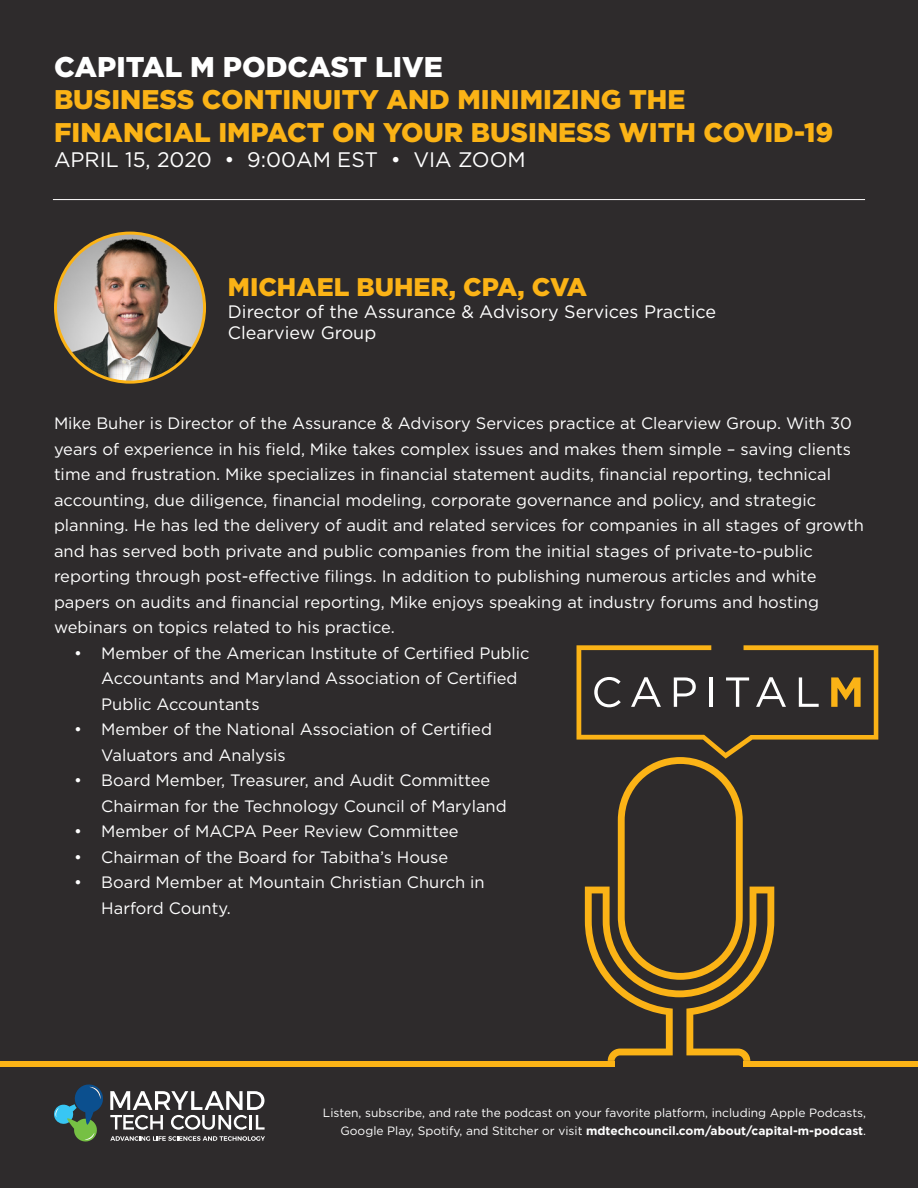
<style>
.page{position:relative;width:918px;height:1188px;background:#2e2b2c}
.page>*{position:absolute;margin:0;border:0;box-sizing:border-box;transform-origin:0 0}
.t1{font:900 28.5px "Gotham";color:#fff}
.t2{font:900 27px "Gotham";color:#fbb316}
.t3{font:900 25.5px "Gotham";color:#fbb316}
.t4{font:21px "Gotham";color:#fff}
.t5{font:18px "Gotham";color:#fff}
.t6{font:16.5px/25.5px "Gotham";color:#fff}
.t7{font:12px/18px "Gotham";color:#fff;text-align:right}
.s1{font-weight:700}
</style>
<div class="page">
<div style="left:743px;top:1061px;width:175px;height:6px;background:#fbb316"></div>
<div style="left:0;top:1061px;width:615px;height:6px;background:#fbb316"></div>
<svg style="left:585px;top:759px;width:189px;height:302px"></svg>
<svg style="left:577px;top:645px;width:301px;height:114px"></svg>
<svg style="left:56px;top:233px;width:149px;height:149px"></svg>
<img style="left:56px;top:233px;width:149px;height:149px;border-radius:75px">
<div style="left:54px;top:232px;width:152px;height:152px;border:3px solid #fbb316;border-radius:50%"></div>
<svg style="left:110px;top:1091px;width:155px;height:39px"></svg>
<svg style="left:54px;top:1084px;width:49px;height:58px"></svg>
<svg style="left:110px;top:1136px;width:155px;height:5px"></svg>
<hr style="left:53px;top:199px;width:812px;height:1px;background:#fff">
<p class="t1" style="left:54px;top:47px;width:390px">CAPITAL M PODCAST LIVE</p>
<p class="t2" style="left:54px;top:81px;width:633px">BUSINESS CONTINUITY AND MINIMIZING THE</p>
<p class="t2" style="left:54px;top:113px;width:781px">FINANCIAL IMPACT ON YOUR BUSINESS WITH COVID-19</p>
<p class="t4" style="left:54px;top:146px;width:473px">APRIL 15, 2020 • 9:00AM EST • VIA ZOOM</p>
<p class="t3" style="left:228px;top:270px;width:361px">MICHAEL BUHER, CPA, CVA</p>
<p class="t5" style="left:228px;top:300px;width:490px">Director of the Assurance &amp; Advisory Services Practice</p>
<p class="t5" style="left:228px;top:322px;width:150px">Clearview Group</p>
<p class="t6" style="left:54px;top:410px;width:811px">Mike Buher is Director of the Assurance &amp; Advisory Services practice at Clearview Group. With 30 years of experience in his field, Mike takes complex issues and makes them simple – saving clients time and frustration. Mike specializes in financial statement audits, financial reporting, technical accounting, due diligence, financial modeling, corporate governance and policy, and strategic planning. He has led the delivery of audit and related services for companies in all stages of growth and has served both private and public companies from the initial stages of private-to-public reporting through post-effective filings. In addition to publishing numerous articles and white papers on audits and financial reporting, Mike enjoys speaking at industry forums and hosting webinars on topics related to his practice.</p>
<p class="t6" style="left:101px;top:640px;width:430px;text-indent:-27px">• Member of the American Institute of Certified Public<br>Accountants and Maryland Association of Certified<br>Public Accountants</p>
<p class="t6" style="left:101px;top:716px;width:392px;text-indent:-27px">• Member of the National Association of Certified<br>Valuators and Analysis</p>
<p class="t6" style="left:101px;top:767px;width:407px;text-indent:-27px">• Board Member, Treasurer, and Audit Committee<br>Chairman for the Technology Council of Maryland</p>
<p class="t6" style="left:74px;top:818px;width:386px">• Member of MACPA Peer Review Committee</p>
<p class="t6" style="left:74px;top:844px;width:375px">• Chairman of the Board for Tabitha’s House</p>
<p class="t6" style="left:101px;top:869px;width:385px;text-indent:-27px">• Board Member at Mountain Christian Church in<br>Harford County.</p>
<p class="t7" style="left:323px;top:1104px;width:545px">Listen, subscribe, and rate the podcast on your favorite platform, including Apple Podcasts,<br>Google Play, Spotify, and Stitcher or visit <span class="s1">mdtechcouncil.com/about/capital-m-podcast</span>.</p>
</div>
